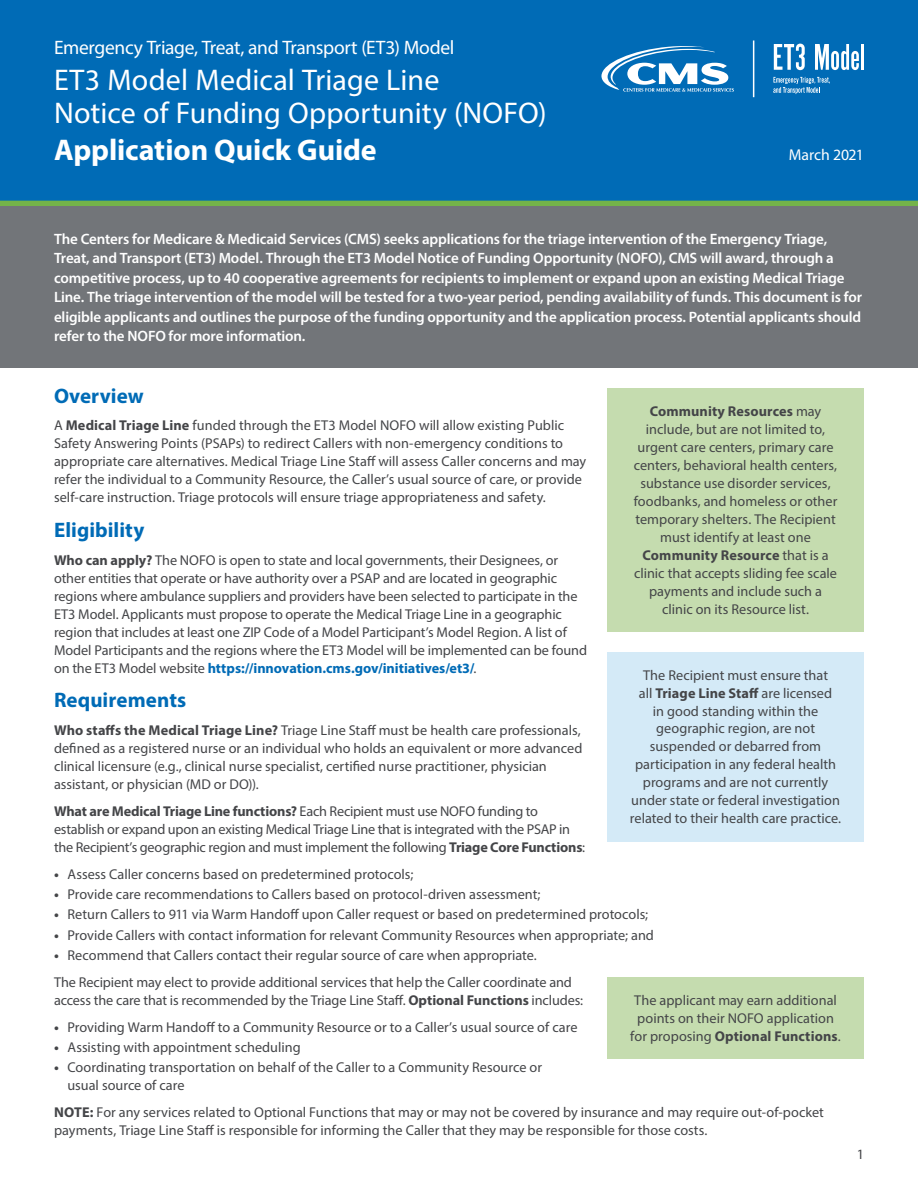
<style>
.page{position:relative;width:918px;height:1188px;background:#fff}
.page>*{position:absolute;margin:0;border:0;box-sizing:border-box;transform-origin:0 0}
.t1{font:30px/33px "Myriad Pro";letter-spacing:.005em;color:#fff}
.t2{font:700 30px "Myriad Pro";letter-spacing:-.005em;color:#fff}
.t3{font:700 21px "Myriad Pro";letter-spacing:.005em;color:#006bb6}
.t4{font:19.5px "Myriad Pro";letter-spacing:-.015em;color:#fff}
.t5{font:15.75px "Myriad Pro";letter-spacing:-.01em;color:#fff}
.Body_Text___Intro_Pa{font:600 15px/19.5px "Myriad Pro";letter-spacing:-.01em;color:#fff}
.Body_Text{font:14.25px/18px "Myriad Pro";color:#444548}
.Body_Text-2{font:14.25px/18px "Myriad Pro";letter-spacing:-.02em;color:#444548}
.Note{font:14.25px/18px "Myriad Pro";color:#444548}
.s1{font-weight:700}
.s2{font-weight:700;color:#006bb6}
</style>
<div class="page">
<div style="left:0;top:0;width:918px;height:201px;background:#006bb6"></div>
<svg style="left:601px;top:46px;width:133px;height:46px"></svg>
<svg style="left:774px;top:44px;width:31px;height:26px"></svg>
<svg style="left:815px;top:44px;width:44px;height:26px"></svg>
<hr style="left:861px;top:44px;width:3px;height:26px;background:#fff">
<svg style="left:773px;top:77px;width:57px;height:17px"></svg>
<hr style="left:753px;top:40px;width:1px;height:57px;background:#fff">
<div style="left:0;top:201px;width:918px;height:6px;background:#74b349"></div>
<div style="left:0;top:207px;width:918px;height:161px;background:#727579"></div>
<div style="left:608px;top:388px;width:256px;height:244px;background:#c5dcaf"></div>
<div style="left:608px;top:977px;width:256px;height:82px;background:#c5dcaf"></div>
<div style="left:608px;top:652px;width:256px;height:190px;background:#d4eaf7"></div>
<h3 class="t4" style="left:54px;top:35px;width:402px">Emergency Triage, Treat, and Transport (ET3) Model</h3>
<h1 class="t1" style="left:54px;top:63px;width:494px">ET3 Model Medical Triage Line<br>Notice of Funding Opportunity (NOFO)</h1>
<h1 class="t2" style="left:54px;top:130px;width:324px">Application Quick Guide</h1>
<p class="t5" style="left:789px;top:145px;width:77px">March 2021</p>
<p class="Body_Text___Intro_Pa" style="left:54px;top:229px;width:810px">The Centers for Medicare &amp; Medicaid Services (CMS) seeks applications for the triage intervention of the Emergency Triage, Treat, and Transport (ET3) Model. Through the ET3 Model Notice of Funding Opportunity (NOFO), CMS will award, through a competitive process, up to 40 cooperative agreements for recipients to implement or expand upon an existing Medical Triage Line. The triage intervention of the model will be tested for a two-year period, pending availability of funds. This document is for eligible applicants and outlines the purpose of the funding opportunity and the application process. Potential applicants should refer to the NOFO for more information.</p>
<h2 class="t3" style="left:54px;top:382px;width:91px">Overview</h2>
<p class="Body_Text" style="left:54px;top:416px;width:534px">A <span class="s1">Medical Triage Line</span> funded through the ET3 Model NOFO will allow existing Public Safety Answering Points (PSAPs) to redirect Callers with non-emergency conditions to appropriate care alternatives. Medical Triage Line Staff will assess Caller concerns and may refer the individual to a Community Resource, the Caller’s usual source of care, or provide self-care instruction. Triage protocols will ensure triage appropriateness and safety.</p>
<h2 class="t3" style="left:54px;top:516px;width:92px">Eligibility</h2>
<p class="Body_Text" style="left:54px;top:551px;width:535px"><span class="s1">Who can apply?</span> The NOFO is open to state and local governments, their Designees, or other entities that operate or have authority over a PSAP and are located in geographic regions where ambulance suppliers and providers have been selected to participate in the ET3 Model. Applicants must propose to operate the Medical Triage Line in a geographic region that includes at least one ZIP Code of a Model Participant’s Model Region. A list of Model Participants and the regions where the ET3 Model will be implemented can be found on the ET3 Model website <span class="s2">https://innovation.cms.gov/initiatives/et3/</span>.</p>
<h2 class="t3" style="left:54px;top:686px;width:134px">Requirements</h2>
<p class="Body_Text" style="left:54px;top:721px;width:530px"><span class="s1">Who staffs the Medical Triage Line?</span> Triage Line Staff must be health care professionals, defined as a registered nurse or an individual who holds an equivalent or more advanced clinical licensure (e.g., clinical nurse specialist, certified nurse practitioner, physician assistant, or physician (MD or DO)).</p>
<p class="Body_Text-2" style="left:54px;top:802px;width:533px"><span class="s1">What are Medical Triage Line functions?</span> Each Recipient must use NOFO funding to establish or expand upon an existing Medical Triage Line that is integrated with the PSAP in the Recipient’s geographic region and must implement the following <span class="s1">Triage Core Functions</span>:</p>
<p class="Body_Text" style="left:54px;top:865px;width:361px"><span class="s1">•</span> Assess Caller concerns based on predetermined protocols;</p>
<p class="Body_Text" style="left:54px;top:885px;width:488px"><span class="s1">•</span> Provide care recommendations to Callers based on protocol-driven assessment;</p>
<p class="Body_Text" style="left:54px;top:905px;width:596px"><span class="s1">•</span> Return Callers to 911 via Warm Handoff upon Caller request or based on predetermined protocols;</p>
<p class="Body_Text" style="left:54px;top:926px;width:602px"><span class="s1">•</span> Provide Callers with contact information for relevant Community Resources when appropriate; and</p>
<p class="Body_Text" style="left:54px;top:946px;width:484px"><span class="s1">•</span> Recommend that Callers contact their regular source of care when appropriate.</p>
<p class="Body_Text" style="left:54px;top:973px;width:531px">The Recipient may elect to provide additional services that help the Caller coordinate and access the care that is recommended by the Triage Line Staff. <span class="s1">Optional Functions</span> includes:</p>
<p class="Body_Text" style="left:54px;top:1018px;width:525px"><span class="s1">•</span> Providing Warm Handoff to a Community Resource or to a Caller’s usual source of care</p>
<p class="Body_Text" style="left:54px;top:1038px;width:248px"><span class="s1">•</span> Assisting with appointment scheduling</p>
<p class="Body_Text" style="left:67px;top:1058px;width:476px;text-indent:-13px"><span class="s1">•</span> Coordinating transportation on behalf of the Caller to a Community Resource or usual source of care</p>
<p class="Note" style="left:54px;top:1103px;width:771px"><span class="s1">NOTE:</span> For any services related to Optional Functions that may or may not be covered by insurance and may require out-of-pocket payments, Triage Line Staff is responsible for informing the Caller that they may be responsible for those costs.</p>
<p class="Body_Text" style="left:634px;top:402px;width:205px;text-align:center"><span class="s1">Community Resources</span> may include, but are not limited to, urgent care centers, primary care centers, behavioral health centers, substance use disorder services, foodbanks, and homeless or other temporary shelters. The Recipient must identify at least one<br><span class="s1">Community Resource</span> that is a clinic that accepts sliding fee scale payments and include such a clinic on its Resource list.</p>
<p class="Body_Text" style="left:630px;top:666px;width:213px;text-align:center">The Recipient must ensure that<br>all <span class="s1">Triage Line Staff</span> are licensed<br>in good standing within the geographic region, are not suspended or debarred from participation in any federal health programs and are not currently under state or federal investigation related to their health care practice.</p>
<p class="Body_Text" style="left:630px;top:991px;width:212px;text-align:center">The applicant may earn additional points on their NOFO application for proposing <span class="s1">Optional Functions</span>.</p>
<p class="Body_Text" style="left:857px;top:1145px;width:9px">1</p>
</div>
